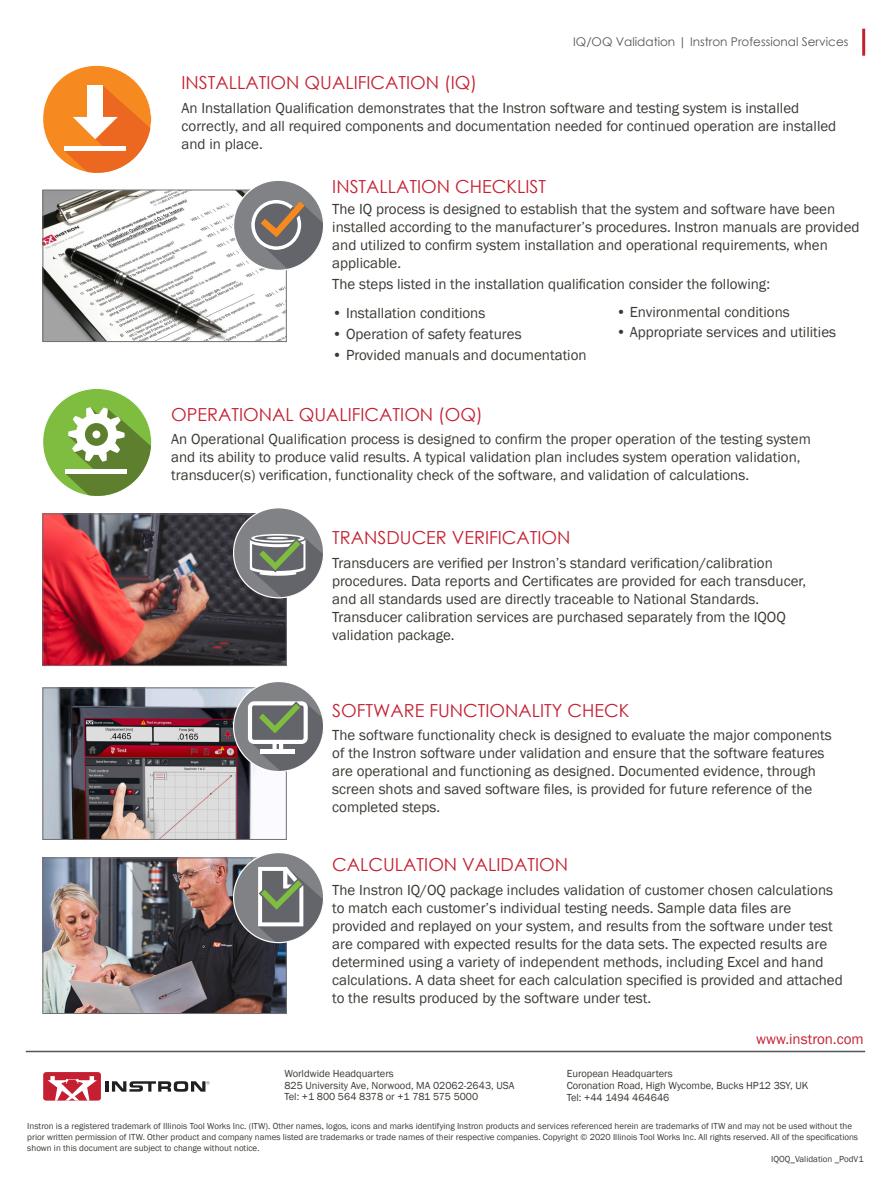
<style>
.page{position:relative;width:891px;height:1188px;background:#fff}
.page>*{position:absolute;margin:0;border:0;box-sizing:border-box;transform-origin:0 0}
.t1{font:18px "Century Gothic";color:#c42032}
.t2{font:15px/18px "Franklin Gothic";color:#3d3934}
.B_C_Address_R_L{font:15px "Franklin Gothic";color:#c42032}
.t3{font:12px "Century Gothic";color:#55565a}
.B_C_Address_Cent{font:10.5px/11.2px "Franklin Gothic";color:#3d3934}
.B_C_Address_R_L-2{font:10.5px/12px "Franklin Gothic";color:#3d3934}
.t4{font:9px/10.8px "Franklin Gothic";color:#3d3934}
</style>
<div class="page">
<svg style="left:43px;top:65px;width:108px;height:108px"></svg>
<svg style="left:43px;top:388px;width:108px;height:108px"></svg>
<hr style="left:65px;top:469px;width:62px;height:4px;background:#fff">
<img style="left:45px;top:516px;width:240px;height:148px">
<div style="left:43px;top:514px;width:244px;height:152px;border:1px solid #717074"></div>
<img style="left:45px;top:192px;width:240px;height:148px">
<div style="left:43px;top:190px;width:244px;height:152px;border:1px solid #717074"></div>
<img style="left:45px;top:690px;width:210px;height:148px">
<div style="left:43px;top:688px;width:244px;height:152px;border:1px solid #717074"></div>
<hr style="left:862px;top:29px;width:3px;height:27px;background:#c42032">
<hr style="left:26px;top:1051px;width:839px;height:1px;background:#55565a">
<div style="left:43px;top:1072px;width:58px;height:29px;background:#c42032;border-radius:3px"></div>
<svg style="left:48px;top:1076px;width:49px;height:25px"></svg>
<svg style="left:105px;top:1081px;width:105px;height:11px"></svg>
<img style="left:45px;top:860px;width:240px;height:152px">
<div style="left:43px;top:858px;width:244px;height:156px;border:1px solid #717074"></div>
<svg style="left:234px;top:182px;width:88px;height:88px"></svg>
<div style="left:233px;top:508px;width:91px;height:90px;background:#808285;border-radius:50%"></div>
<svg style="left:251px;top:534px;width:54px;height:9px"></svg>
<div style="left:254px;top:536px;width:47px;height:5px;background:#63656a;border-radius:50%"></div>
<svg style="left:250px;top:537px;width:74px;height:61px"></svg>
<svg style="left:234px;top:682px;width:89px;height:90px"></svg>
<svg style="left:234px;top:853px;width:89px;height:90px"></svg>
<p class="t3" style="left:573px;top:33px;width:277px">IQ/OQ Validation | Instron Professional Services</p>
<p class="t1" style="left:182px;top:70px;width:297px">INSTALLATION QUALIFICATION (IQ)</p>
<p class="t2" style="left:182px;top:99px;width:656px">An Installation Qualification demonstrates that the Instron software and testing system is installed correctly, and all required components and documentation needed for continued operation are installed and in place.</p>
<p class="t1" style="left:332px;top:174px;width:215px">INSTALLATION CHECKLIST</p>
<p class="t2" style="left:332px;top:200px;width:529px">The IQ process is designed to establish that the system and software have been installed according to the manufacturer’s procedures. Instron manuals are provided and utilized to confirm system installation and operational requirements, when applicable.</p>
<p class="t2" style="left:332px;top:275px;width:439px">The steps listed in the installation qualification consider the following:</p>
<p class="t2" style="left:332px;top:305px;width:155px">• Installation conditions</p>
<p class="t2" style="left:332px;top:325px;width:191px">• Operation of safety features</p>
<p class="t2" style="left:332px;top:346px;width:256px">• Provided manuals and documentation</p>
<p class="t2" style="left:616px;top:303px;width:175px">• Environmental conditions</p>
<p class="t2" style="left:616px;top:324px;width:222px">• Appropriate services and utilities</p>
<p class="t1" style="left:171px;top:401px;width:313px">OPERATIONAL QUALIFICATION (OQ)</p>
<p class="t2" style="left:171px;top:431px;width:641px">An Operational Qualification process is designed to confirm the proper operation of the testing system and its ability to produce valid results. A typical validation plan includes system operation validation, transducer(s) verification, functionality check of the software, and validation of calculations.</p>
<p class="t1" style="left:332px;top:525px;width:240px">TRANSDUCER VERIFICATION</p>
<p class="t2" style="left:332px;top:554px;width:476px">Transducers are verified per Instron’s standard verification/calibration procedures. Data reports and Certificates are provided for each transducer, and all standards used are directly traceable to National Standards.<br>Transducer calibration services are purchased separately from the IQOQ validation package.</p>
<p class="t1" style="left:332px;top:698px;width:299px">SOFTWARE FUNCTIONALITY CHECK</p>
<p class="t2" style="left:332px;top:727px;width:501px">The software functionality check is designed to evaluate the major components of the Instron software under validation and ensure that the software features are operational and functioning as designed. Documented evidence, through screen shots and saved software files, is provided for future reference of the completed steps.</p>
<p class="t1" style="left:332px;top:852px;width:237px">CALCULATION VALIDATION</p>
<p class="t2" style="left:332px;top:881px;width:512px">The Instron IQ/OQ package includes validation of customer chosen calculations to match each customer’s individual testing needs. Sample data files are provided and replayed on your system, and results from the software under test are compared with expected results for the data sets. The expected results are determined using a variety of independent methods, including Excel and hand calculations. A data sheet for each calculation specified is provided and attached to the results produced by the software under test.</p>
<p class="B_C_Address_Cent" style="left:284px;top:1068px;width:231px">Worldwide Headquarters<br>825 University Ave, Norwood, MA 02062-2643, USA</p>
<p class="B_C_Address_Cent" style="left:284px;top:1091px;width:195px">Tel: +1 800 564 8378 or +1 781 575 5000</p>
<p class="B_C_Address_R_L" style="left:756px;top:1029px;width:109px">www.instron.com</p>
<p class="B_C_Address_R_L-2" style="left:567px;top:1067px;width:243px">European Headquarters<br>Coronation Road, High Wycombe, Bucks HP12 3SY, UK</p>
<p class="B_C_Address_R_L-2" style="left:567px;top:1091px;width:104px">Tel: +44 1494 464646</p>
<p class="t4" style="left:27px;top:1121px;width:832px">Instron is a registered trademark of Illinois Tool Works Inc. (ITW). Other names, logos, icons and marks identifying Instron products and services referenced herein are trademarks of ITW and may not be used without the prior written permission of ITW. Other product and company names listed are trademarks or trade names of their respective companies. Copyright © 2020 Illinois Tool Works Inc. All rights reserved. All of the specifications shown in this document are subject to change without notice.</p>
<p class="t4" style="left:771px;top:1154px;width:94px">IQOQ_Validation _PodV1</p>
</div>
